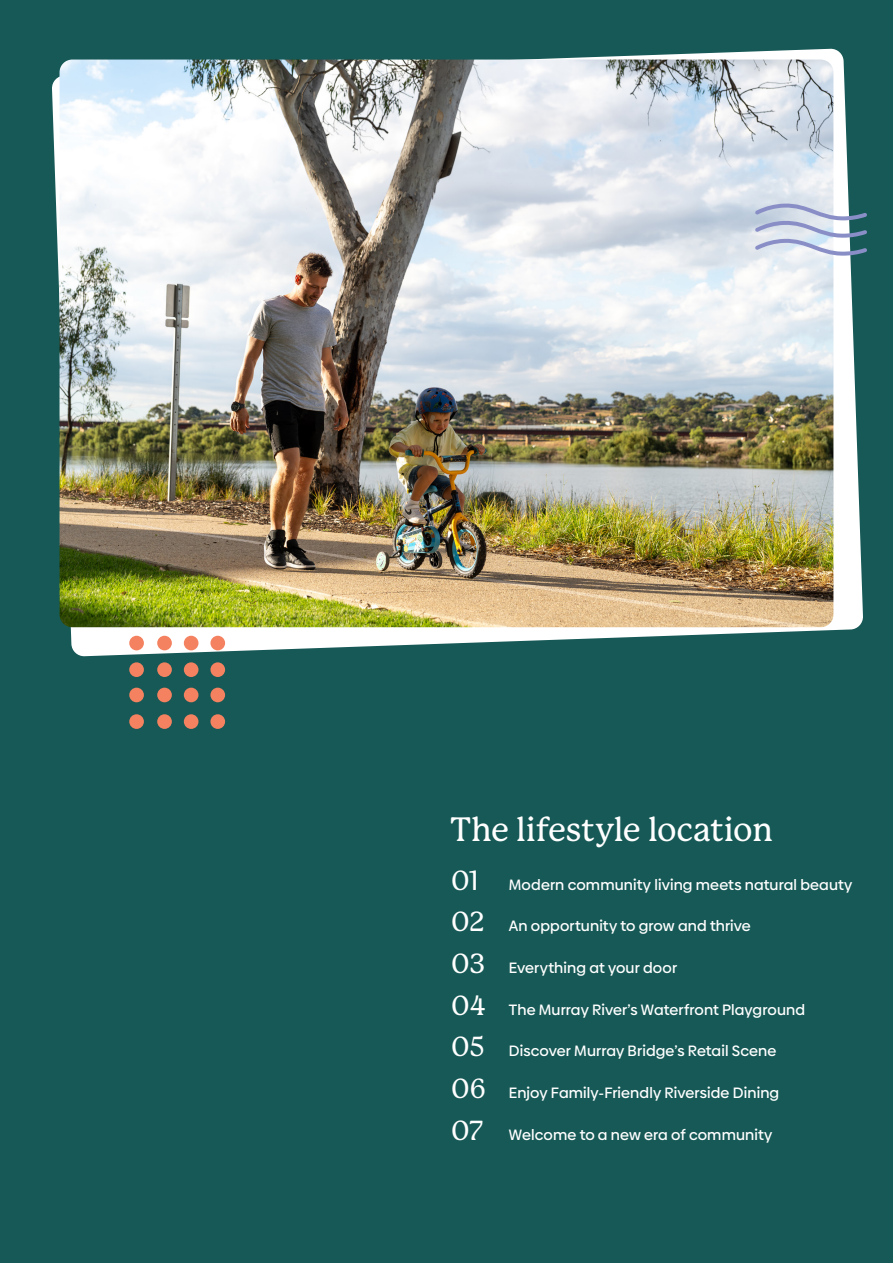
<style>
.page{position:relative;width:893px;height:1263px;background:#165956}
.page>*{position:absolute;margin:0;border:0;box-sizing:border-box;transform-origin:0 0}
.t1{font:500 33px "P22 Mackinac";letter-spacing:-.01em;color:#fff}
.t2{font:500 27px "P22 Mackinac";letter-spacing:-.025em;color:#fff}
.t3{font:500 15px "Biennale";letter-spacing:.01em;color:#fff}
</style>
<div class="page">
<svg style="left:52px;top:49px;width:811px;height:607px"></svg>
<img style="left:60px;top:60px;width:773px;height:567px">
<svg style="left:755px;top:203px;width:112px;height:53px"></svg>
<div style="left:129px;top:636px;width:15px;height:14px;background:#f4815f;border-radius:50%"></div>
<div style="left:129px;top:662px;width:15px;height:15px;background:#f4815f;border-radius:50%"></div>
<div style="left:129px;top:688px;width:15px;height:14px;background:#f4815f;border-radius:50%"></div>
<div style="left:129px;top:714px;width:15px;height:15px;background:#f4815f;border-radius:50%"></div>
<div style="left:157px;top:636px;width:15px;height:14px;background:#f4815f;border-radius:50%"></div>
<div style="left:157px;top:662px;width:15px;height:15px;background:#f4815f;border-radius:50%"></div>
<div style="left:157px;top:688px;width:15px;height:14px;background:#f4815f;border-radius:50%"></div>
<div style="left:157px;top:714px;width:15px;height:15px;background:#f4815f;border-radius:50%"></div>
<div style="left:184px;top:636px;width:14px;height:14px;background:#f4815f;border-radius:50%"></div>
<div style="left:210px;top:636px;width:15px;height:14px;background:#f4815f;border-radius:50%"></div>
<div style="left:184px;top:662px;width:14px;height:15px;background:#f4815f;border-radius:50%"></div>
<div style="left:210px;top:662px;width:15px;height:15px;background:#f4815f;border-radius:50%"></div>
<div style="left:184px;top:688px;width:14px;height:14px;background:#f4815f;border-radius:50%"></div>
<div style="left:184px;top:714px;width:14px;height:15px;background:#f4815f;border-radius:50%"></div>
<div style="left:210px;top:688px;width:15px;height:14px;background:#f4815f;border-radius:50%"></div>
<div style="left:210px;top:714px;width:15px;height:15px;background:#f4815f;border-radius:50%"></div>
<p class="t1" style="left:451px;top:811px;width:324px">The lifestyle location</p>
<p class="t2" style="left:451px;top:865px;width:30px">01</p>
<p class="t3" style="left:509px;top:875px;width:345px">Modern community living meets natural beauty</p>
<p class="t2" style="left:451px;top:906px;width:35px">02</p>
<p class="t3" style="left:509px;top:917px;width:244px">An opportunity to grow and thrive</p>
<p class="t2" style="left:451px;top:948px;width:36px">03</p>
<p class="t3" style="left:509px;top:958px;width:170px">Everything at your door</p>
<p class="t2" style="left:451px;top:990px;width:37px">04</p>
<p class="t3" style="left:509px;top:1000px;width:298px">The Murray River’s Waterfront Playground</p>
<p class="t2" style="left:451px;top:1032px;width:35px">05</p>
<p class="t3" style="left:509px;top:1042px;width:269px">Discover Murray Bridge’s Retail Scene</p>
<p class="t2" style="left:451px;top:1073px;width:37px">06</p>
<p class="t3" style="left:509px;top:1084px;width:272px">Enjoy Family-Friendly Riverside Dining</p>
<p class="t2" style="left:451px;top:1115px;width:34px">07</p>
<p class="t3" style="left:509px;top:1125px;width:265px">Welcome to a new era of community</p>
</div>
